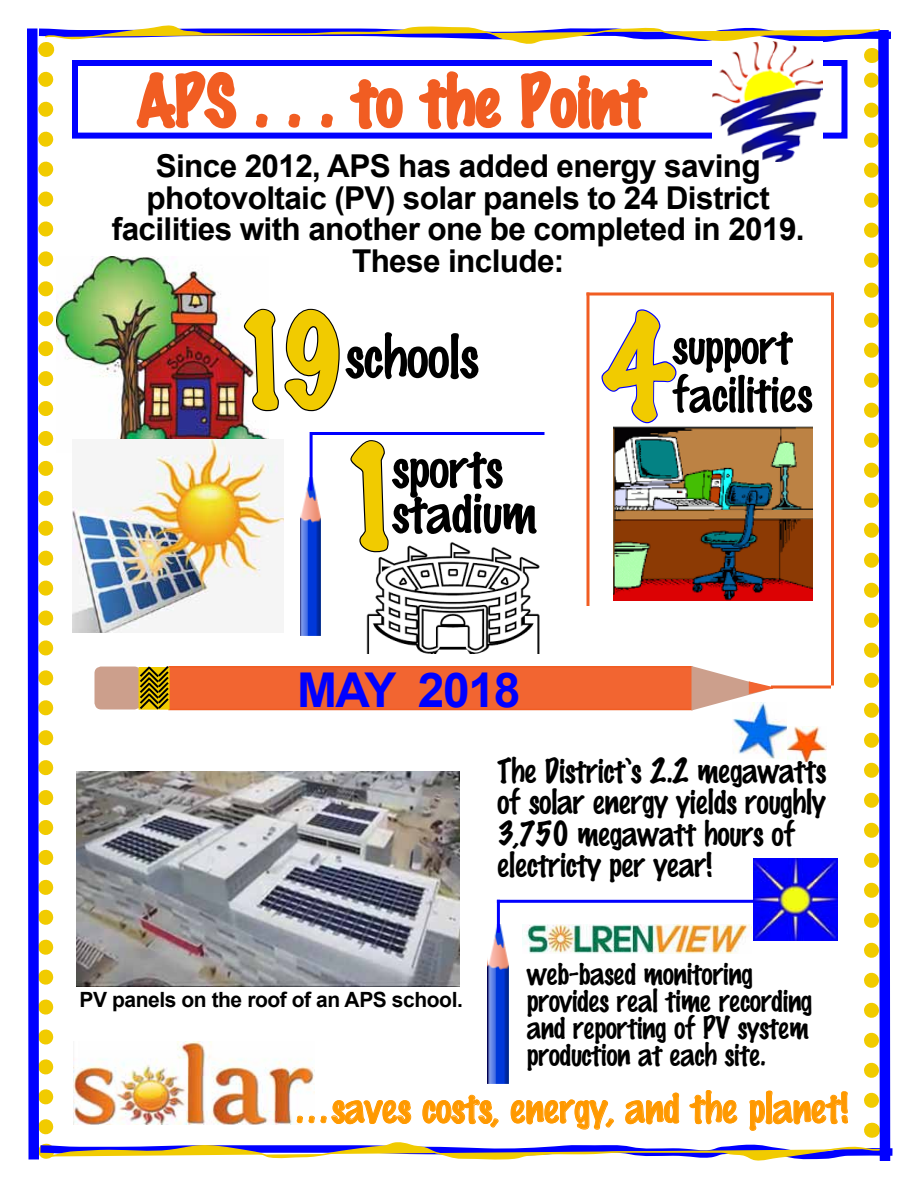
<style>
.page{position:relative;width:918px;height:1188px;background:#fff}
.page>*{position:absolute;margin:0;border:0;box-sizing:border-box;transform-origin:0 0}
.t1{font:150px "Marking Pen";color:#f1cb00}
.t2{font:148.5px "Marking Pen";color:#f1cb00}
.t3{font:72px "Marking Pen";color:#f15d22}
.t4{font:61.5px "Marking Pen";letter-spacing:-.02em;color:#000}
.t5{font:57px/45px "Marking Pen";letter-spacing:-.02em;color:#000}
.t6{font:51px/48px "Marking Pen";letter-spacing:-.02em;color:#000}
.t7{font:700 48px "Arial";letter-spacing:-.03em;color:#00f}
.t8{font:43.5px "Marking Pen";letter-spacing:-.01em;color:#f90}
.t9{font:34.5px/31.5px "Marking Pen";letter-spacing:-.02em;color:#000}
.t10{font:700 31.5px/31.5px "Arial";letter-spacing:-.02em;color:#000;text-align:center}
.t11{font:31.5px/27px "Marking Pen";letter-spacing:-.02em;color:#000}
.t12{font:700 21px "Arial";letter-spacing:-.02em;color:#000}
.s1{font-size:136.65px;color:#f1cb00}
</style>
<div class="page">
<img style="left:27px;top:25px;width:866px;height:1136px">
<img style="left:712px;top:42px;width:111px;height:120px">
<img style="left:522px;top:925px;width:229px;height:28px">
<img style="left:488px;top:925px;width:20px;height:158px">
<hr style="left:497px;top:900px;width:256px;height:3px;background:#00f">
<hr style="left:497px;top:900px;width:3px;height:33px;background:#00f">
<h3 class="t3" style="left:136px;top:61px;width:510px">APS . . . to the Point</h3>
<p class="t10" style="left:112px;top:152px;width:694px">Since 2012, APS has added energy saving photovoltaic (PV) solar panels to 24 District facilities with another one be completed in 2019.<br>These include:</p>
<h3 class="t4" style="left:230px;top:322px;width:251px"><span class="s1">19</span>schools</h3>
<h1 class="t1" style="left:334px;top:415px;width:76px">1</h1>
<h3 class="t5" style="left:392px;top:446px;width:147px">sports stadium</h3>
<h3 class="t7" style="left:297px;top:658px;width:225px">MAY 2018</h3>
<h2 class="t2" style="left:602px;top:286px;width:76px">4</h2>
<h3 class="t6" style="left:672px;top:323px;width:142px">support facilities</h3>
<p class="t12" style="left:79px;top:986px;width:385px">PV panels on the roof of an APS school.</p>
<p class="t9" style="left:497px;top:755px;width:331px">The District’s 2.2 megawatts of solar energy yields roughly<br>3,750 megawatt hours of electricty per year!</p>
<p class="t11" style="left:527px;top:960px;width:287px">web-based monitoring provides real time recording and reporting of PV system production at each site.</p>
<h3 class="t8" style="left:296px;top:1084px;width:555px">. . . saves costs, energy, and the planet!</h3>
</div>
